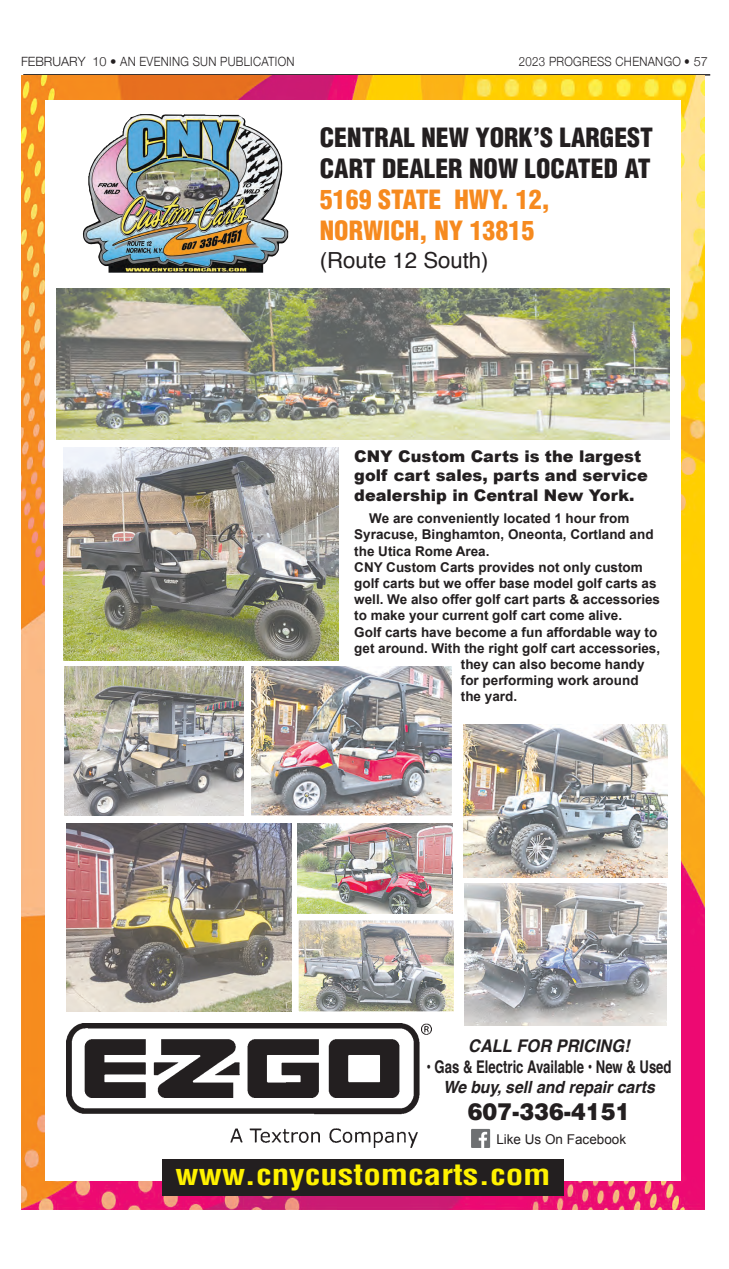
<style>
.page{position:relative;width:729px;height:1269px;background:#fff}
.page>*{position:absolute;margin:0;border:0;box-sizing:border-box;transform-origin:0 0}
.t1{font:700 condensed 28.5px "Helvetica";color:#fff200;scale:1.23 1}
.t2{font:900 condensed 25.88px/31px "Helvetica";color:#231f20}
.t3{font:900 23.62px "Helvetica";color:#231f20;scale:.94 1}
.t4{font:22.12px "Helvetica";color:#231f20}
.t5{font:700 17.48px "Helvetica";color:#231f20;scale:.75 1}
.t6{font:italic 700 17.48px "Helvetica";color:#231f20;scale:.94 1}
.t7{font:italic 700 16.8px "Helvetica";color:#231f20;scale:.94 1}
.t8{font:900 16.12px/19.4px "Arial";color:#231f20}
.t9{font:700 13.5px "Arial";color:#231f20}
.t10{font:13.5px "Arial";color:#231f20}
.t11{font:300 12.75px "Helvetica Neue";letter-spacing:.025em;color:#231f20}
.t12{font:300 12.75px "Helvetica Neue";letter-spacing:.025em;color:#231f20;scale:.9 1}
.s1{color:#f68a1f}
</style>
<div class="page">
<hr style="left:23px;top:74px;width:687px;height:2px;background:#231f20">
<img style="left:21px;top:76px;width:684px;height:1134px">
<div style="left:45px;top:100px;width:636px;height:1080px;background:#fff"></div>
<img style="left:56px;top:289px;width:614px;height:151px">
<img style="left:83px;top:114px;width:205px;height:159px">
<div style="left:162px;top:1160px;width:402px;height:36px;background:#231f20"></div>
<img style="left:465px;top:884px;width:202px;height:141px">
<img style="left:298px;top:823px;width:154px;height:91px">
<img style="left:464px;top:725px;width:204px;height:152px">
<img style="left:251px;top:666px;width:201px;height:150px">
<img style="left:298px;top:920px;width:156px;height:92px">
<img style="left:63px;top:447px;width:275px;height:213px">
<img style="left:64px;top:666px;width:180px;height:150px">
<img style="left:66px;top:823px;width:226px;height:189px">
<img style="left:67px;top:1024px;width:365px;height:124px">
<div style="left:471px;top:1129px;width:19px;height:19px;background:#6e7072"></div>
<svg style="left:479px;top:1132px;width:8px;height:16px"></svg>
<p class="t11" style="left:21px;top:52px;width:275px">FEBRUARY 10 • AN EVENING SUN PUBLICATION</p>
<p class="t12" style="left:519px;top:52px;width:212px">2023 PROGRESS CHENANGO • 57</p>
<p class="t2" style="left:320px;top:122px;width:335px">CENTRAL NEW YORK’S LARGEST<br>CART DEALER NOW LOCATED AT<br><span class="s1">5169 STATE HWY. 12,<br>NORWICH, NY 13815</span></p>
<p class="t4" style="left:320px;top:243px;width:170px">(Route 12 South)</p>
<p class="t8" style="left:354px;top:447px;width:295px">CNY Custom Carts is the largest golf cart sales, parts and service dealership in Central New York.</p>
<p class="t9" style="left:369px;top:511px;width:262px">We are conveniently located 1 hour from</p>
<p class="t9" style="left:354px;top:527px;width:301px">Syracuse, Binghamton, Oneonta, Cortland and</p>
<p class="t9" style="left:354px;top:543px;width:137px">the Utica Rome Area.</p>
<p class="t9" style="left:354px;top:560px;width:290px">CNY Custom Carts provides not only custom</p>
<p class="t9" style="left:354px;top:576px;width:304px">golf carts but we offer base model golf carts as</p>
<p class="t9" style="left:354px;top:592px;width:307px">well. We also offer golf cart parts &amp; accessories</p>
<p class="t9" style="left:354px;top:608px;width:269px">to make your current golf cart come alive.</p>
<p class="t9" style="left:354px;top:624px;width:305px">Golf carts have become a fun affordable way to</p>
<p class="t9" style="left:354px;top:641px;width:307px">get around. With the right golf cart accessories,</p>
<p class="t9" style="left:461px;top:657px;width:185px">they can also become handy</p>
<p class="t9" style="left:461px;top:673px;width:179px">for performing work around</p>
<p class="t9" style="left:461px;top:689px;width:58px">the yard.</p>
<p class="t6" style="left:468px;top:1031px;width:173px">CALL FOR PRICING!</p>
<p class="t5" style="left:426px;top:1053px;width:329px">• Gas &amp; Electric Available • New &amp; Used</p>
<p class="t7" style="left:443px;top:1074px;width:227px">We buy, sell and repair carts</p>
<p class="t3" style="left:468px;top:1096px;width:174px">607-336-4151</p>
<p class="t10" style="left:496px;top:1131px;width:131px">Like Us On Facebook</p>
<p class="t1" style="left:175px;top:1157px;width:306px">www.cnycustomcarts.com</p>
</div>
